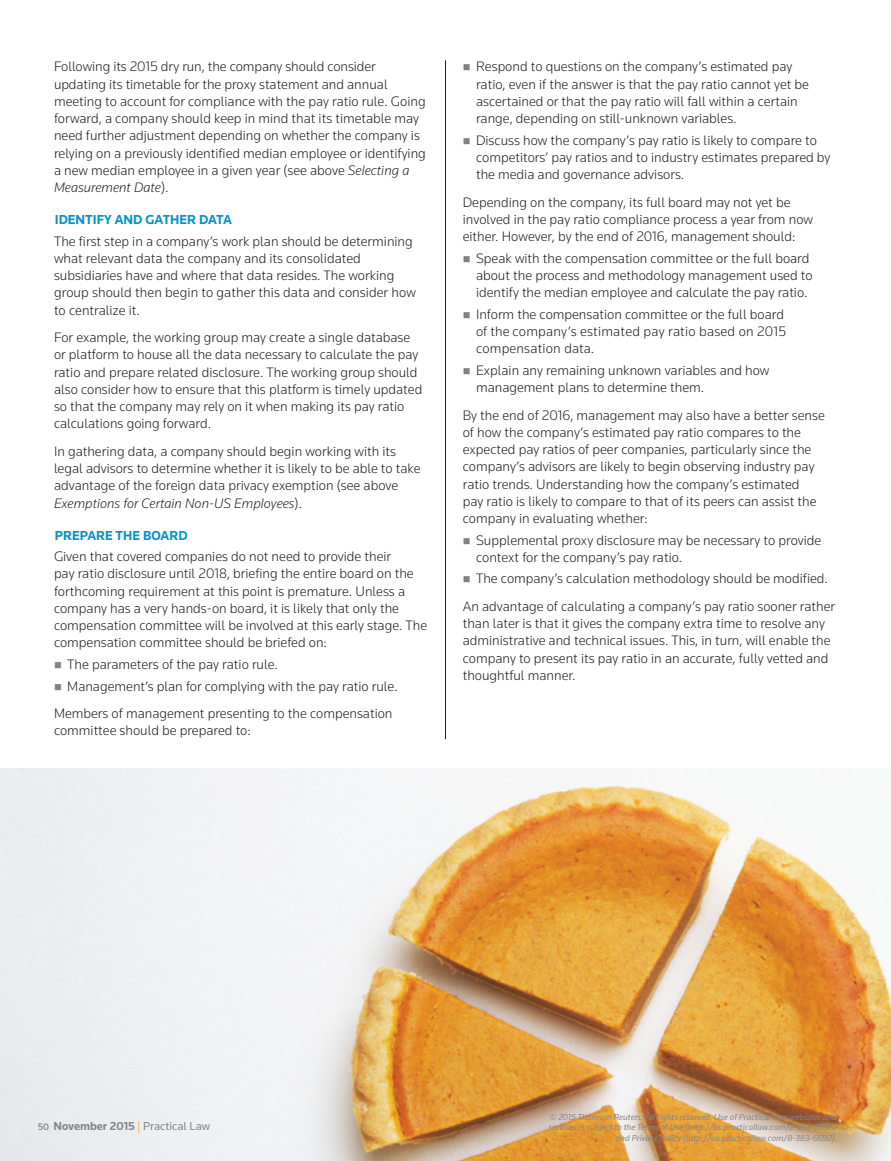
<style>
.page{position:relative;width:891px;height:1161px;background:#fff}
.page>*{position:absolute;margin:0;border:0;box-sizing:border-box;transform-origin:0 0}
.Body_Copy{font:300 14.25px/17.2px "Knowledge";color:#231f20}
.Body_Copy_Before_Bul{font:300 14.25px/17.2px "Knowledge";color:#231f20}
.Heading_2{font:700 13.5px "Knowledge";color:#0792c8}
.t1{font:700 12px "Knowledge";color:#86888b}
.t2{font:500 9.75px "Knowledge";color:#86888b}
.t3{font:italic 9px/10.5px "Knowledge";color:#86888b;text-align:right}
.s1{font-style:italic}
.s2{font-weight:300;color:#f6891f}
.s3{font-weight:400}
</style>
<div class="page">
<img style="left:0;top:768px;width:891px;height:393px">
<hr style="left:445px;top:60px;width:1px;height:679px;background:#231f20">
<p class="Body_Copy" style="left:54px;top:58px;width:373px">Following its 2015 dry run, the company should consider updating its timetable for the proxy statement and annual meeting to account for compliance with the pay ratio rule. Going forward, a company should keep in mind that its timetable may need further adjustment depending on whether the company is relying on a previously identified median employee or identifying a new median employee in a given year (see above <span class="s1">Selecting a Measurement Date</span>).</p>
<p class="Heading_2" style="left:55px;top:211px;width:179px">IDENTIFY AND GATHER DATA</p>
<p class="Body_Copy" style="left:54px;top:232px;width:363px">The first step in a company’s work plan should be determining what relevant data the company and its consolidated subsidiaries have and where that data resides. The working group should then begin to gather this data and consider how to centralize it.</p>
<p class="Body_Copy" style="left:54px;top:329px;width:370px">For example, the working group may create a single database or platform to house all the data necessary to calculate the pay ratio and prepare related disclosure. The working group should also consider how to ensure that this platform is timely updated so that the company may rely on it when making its pay ratio calculations going forward.</p>
<p class="Body_Copy" style="left:54px;top:442px;width:368px">In gathering data, a company should begin working with its legal advisors to determine whether it is likely to be able to take advantage of the foreign data privacy exemption (see above <span class="s1">Exemptions for Certain Non-US Employees</span>).</p>
<p class="Heading_2" style="left:55px;top:527px;width:134px">PREPARE THE BOARD</p>
<p class="Body_Copy_Before_Bul" style="left:54px;top:548px;width:375px">Given that covered companies do not need to provide their<br>pay ratio disclosure until 2018, briefing the entire board on the forthcoming requirement at this point is premature. Unless a company has a very hands-on board, it is likely that only the compensation committee will be involved at this early stage. The compensation committee should be briefed on:</p>
<p class="Body_Copy" style="left:67px;top:655px;width:212px">The parameters of the pay ratio rule.</p>
<p class="Body_Copy" style="left:67px;top:677px;width:332px">Management’s plan for complying with the pay ratio rule.</p>
<p class="Body_Copy_Before_Bul" style="left:54px;top:705px;width:340px">Members of management presenting to the compensation committee should be prepared to:</p>
<p class="Body_Copy" style="left:476px;top:58px;width:334px">Respond to questions on the company’s estimated pay ratio, even if the answer is that the pay ratio cannot yet be ascertained or that the pay ratio will fall within a certain range, depending on still-unknown variables.</p>
<p class="Body_Copy" style="left:476px;top:131px;width:356px">Discuss how the company’s pay ratio is likely to compare to competitors’ pay ratios and to industry estimates prepared by the media and governance advisors.</p>
<p class="Body_Copy_Before_Bul" style="left:463px;top:193px;width:352px">Depending on the company, its full board may not yet be involved in the pay ratio compliance process a year from now either. However, by the end of 2016, management should:</p>
<p class="Body_Copy" style="left:476px;top:249px;width:338px">Speak with the compensation committee or the full board about the process and methodology management used to identify the median employee and calculate the pay ratio.</p>
<p class="Body_Copy" style="left:476px;top:305px;width:312px">Inform the compensation committee or the full board of the company’s estimated pay ratio based on 2015 compensation data.</p>
<p class="Body_Copy" style="left:476px;top:361px;width:295px">Explain any remaining unknown variables and how management plans to determine them.</p>
<p class="Body_Copy_Before_Bul" style="left:463px;top:406px;width:364px">By the end of 2016, management may also have a better sense of how the company’s estimated pay ratio compares to the expected pay ratios of peer companies, particularly since the company’s advisors are likely to begin observing industry pay ratio trends. Understanding how the company’s estimated<br>pay ratio is likely to compare to that of its peers can assist the company in evaluating whether:</p>
<p class="Body_Copy" style="left:476px;top:531px;width:347px">Supplemental proxy disclosure may be necessary to provide context for the company’s pay ratio.</p>
<p class="Body_Copy" style="left:476px;top:570px;width:353px">The company’s calculation methodology should be modified.</p>
<p class="Body_Copy" style="left:463px;top:597px;width:374px">An advantage of calculating a company’s pay ratio sooner rather than later is that it gives the company extra time to resolve any administrative and technical issues. This, in turn, will enable the company to present its pay ratio in an accurate, fully vetted and thoughtful manner.</p>
<p class="t2" style="left:38px;top:1120px;width:13px">50</p>
<p class="t1" style="left:54px;top:1118px;width:158px">November 2015 <span class="s2">|</span> <span class="s3">Practical Law</span></p>
<p class="t3" style="left:549px;top:1112px;width:290px">© 2015 Thomson Reuters. All rights reserved. Use of Practical Law websites and services is subject to the Terms of Use (http://us.practicallaw.com/2-383-6690) and Privacy Policy (http://us.practicallaw.com/8-383-6692).</p>
</div>
